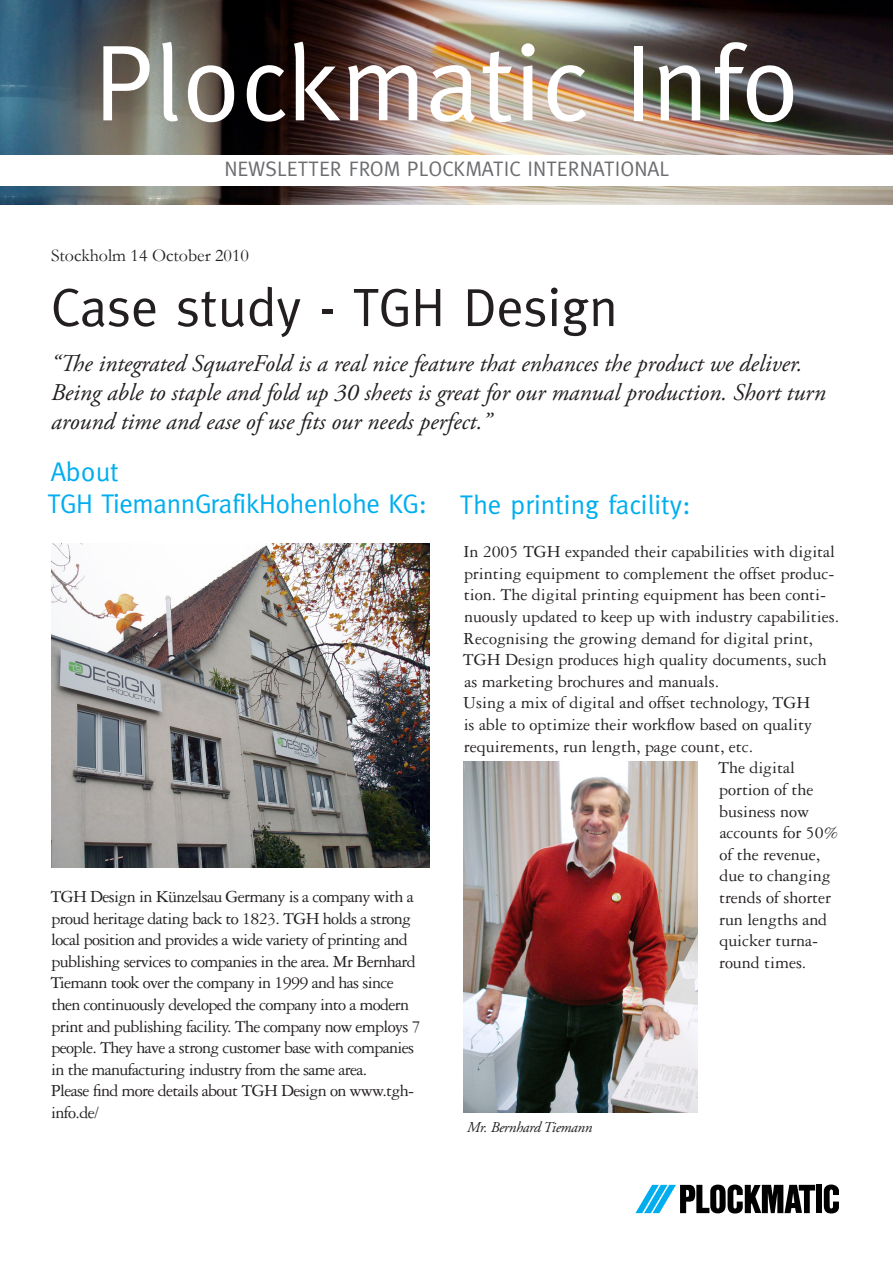
<style>
.page{position:relative;width:893px;height:1263px;background:#fff}
.page>*{position:absolute;margin:0;border:0;box-sizing:border-box;transform-origin:0 0}
.t1{font:108px "Meta";color:#fff}
.t2{font:54px "Meta";color:#231f20}
.t3{font:27px "Meta";letter-spacing:-.01em;color:#00aeef}
.t4{font:italic 24px/28.8px "Adobe Garamond Pro";color:#231f20}
.t5{font:21px "Meta";color:#6c6d70}
.t6{font:18px/21.6px "Garamond Three";letter-spacing:-.005em;color:#231f20}
.t7{font:18px/21.6px "Garamond Three";letter-spacing:-.035em;color:#231f20}
.t8{font:18px "Garamond";color:#231f20}
.t9{font:italic 15px "Adobe Garamond Pro";letter-spacing:-.02em;color:#231f20}
</style>
<div class="page">
<img style="left:0;top:0;width:893px;height:205px">
<div style="left:0;top:155px;width:893px;height:31px;background:#fff"></div>
<svg style="left:635px;top:1184px;width:180px;height:29px"></svg>
<div style="left:816px;top:1185px;width:6px;height:28px;background:#000"></div>
<svg style="left:824px;top:1184px;width:15px;height:29px"></svg>
<img style="left:51px;top:543px;width:378px;height:324px">
<img style="left:463px;top:762px;width:234px;height:350px">
<p class="t1" style="left:93px;top:20px;width:708px">Plockmatic Info</p>
<p class="t5" style="left:225px;top:156px;width:446px">NEWSLETTER FROM PLOCKMATIC INTERNATIONAL</p>
<p class="t8" style="left:51px;top:243px;width:199px">Stockholm 14 October 2010</p>
<p class="t2" style="left:51px;top:276px;width:568px">Case study - TGH Design</p>
<p class="t4" style="left:51px;top:350px;width:776px">“The integrated SquareFold is a real nice feature that enhances the product we deliver.<br>Being able to staple and fold up 30 sheets is great for our manual production. Short turn around time and ease of use fits our needs perfect.”</p>
<p class="t3" style="left:51px;top:456px;width:70px">About</p>
<p class="t3" style="left:47px;top:488px;width:381px">TGH TiemannGrafikHohenlohe KG:</p>
<p class="t7" style="left:50px;top:886px;width:372px">TGH Design in Künzelsau Germany is a company with a proud heritage dating back to 1823. TGH holds a strong local position and provides a wide variety of printing and publishing services to companies in the area. Mr Bernhard Tiemann took over the company in 1999 and has since then continuously developed the company into a modern print and publishing facility. The company now employs 7 people. They have a strong customer base with companies in the manufacturing industry from the same area.</p>
<p class="t7" style="left:51px;top:1080px;width:365px">Please find more details about TGH Design on www.tgh&shy;info.de/</p>
<p class="t3" style="left:460px;top:489px;width:232px">The printing facility:</p>
<p class="t6" style="left:463px;top:541px;width:377px">In 2005 TGH expanded their capabilities with digital printing equipment to complement the offset produc&shy;tion. The digital printing equipment has been conti&shy;nuously updated to keep up with industry capabilities.</p>
<p class="t6" style="left:463px;top:627px;width:365px">Recognising the growing demand for digital print,<br>TGH Design produces high quality documents, such as marketing brochures and manuals.</p>
<p class="t6" style="left:463px;top:692px;width:350px;text-align:justify">Using a mix of digital and offset technology, TGH is able to optimize their workflow based on quality requirements, run length, page count, etc.</p>
<p class="t6" style="left:718px;top:757px;width:122px">The digital portion of the business now accounts for 50% of the revenue, due to changing trends of shorter run lengths and quicker turna&shy;round times.</p>
<p class="t9" style="left:467px;top:1118px;width:127px">Mr. Bernhard Tiemann</p>
</div>
